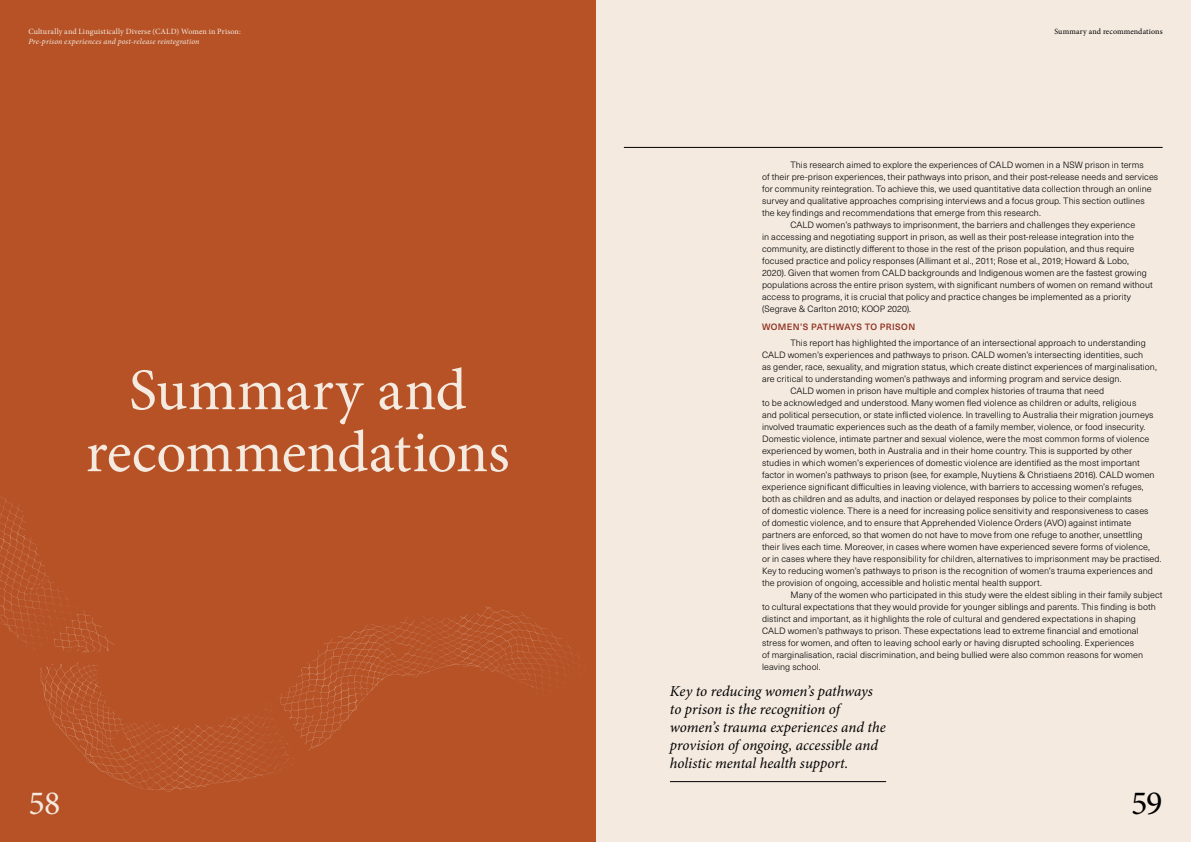
<style>
.page{position:relative;width:1191px;height:842px;background:#f4eae0}
.page>*{position:absolute;margin:0;border:0;box-sizing:border-box;transform-origin:0 0}
.t1{font:59px/62px "Minion Pro";letter-spacing:-.005em;color:#f4eae0;text-align:center}
.t2{font:34px "Minion Pro";color:#f4eae0}
.t3{font:34px "Minion Pro";color:#000}
.t4{font:italic 15px/18px "Minion Pro";letter-spacing:-.005em;color:#000}
.t5{font:300 9px "Neue Haas Unica W1 G";letter-spacing:.005em;color:#000}
.t6{font:500 9px "Neue Haas Unica W1 G";letter-spacing:.035em;color:#8f2e1e}
.t7{font:8px "Minion Pro";letter-spacing:.015em;color:#f4eae0}
.t8{font:italic 8px "Minion Pro";letter-spacing:.015em;color:#f4eae0}
.t9{font:8px "Minion Pro";letter-spacing:.015em;color:#000}
</style>
<div class="page">
<div style="left:0;top:0;width:595px;height:842px;background:#b65226"></div>
<hr style="left:624px;top:147px;width:538px;height:1px;background:#000">
<svg style="left:0;top:496px;width:580px;height:296px"></svg>
<hr style="left:670px;top:781px;width:216px;height:1px;background:#000">
<p class="t7" style="left:28px;top:26px;width:214px">Culturally and Linguistically Diverse (CALD) Women in Prison:</p>
<p class="t8" style="left:28px;top:36px;width:173px">Pre-prison experiences and post-release reintegration</p>
<h1 class="t1" style="left:86px;top:360px;width:425px">Summary and recommendations</h1>
<p class="t9" style="left:1054px;top:26px;width:110px">Summary and recommendations</p>
<p class="t5" style="left:790px;top:159px;width:355px">This research aimed to explore the experiences of CALD women in a NSW prison in terms</p>
<p class="t5" style="left:762px;top:171px;width:398px">of their pre-prison experiences, their pathways into prison, and their post-release needs and services</p>
<p class="t5" style="left:762px;top:183px;width:391px">for community reintegration. To achieve this, we used quantitative data collection through an online</p>
<p class="t5" style="left:762px;top:195px;width:384px">survey and qualitative approaches comprising interviews and a focus group. This section outlines</p>
<p class="t5" style="left:762px;top:207px;width:280px">the key findings and recommendations that emerge from this research.</p>
<p class="t5" style="left:790px;top:219px;width:346px">CALD women’s pathways to imprisonment, the barriers and challenges they experience</p>
<p class="t5" style="left:762px;top:231px;width:373px">in accessing and negotiating support in prison, as well as their post-release integration into the</p>
<p class="t5" style="left:762px;top:243px;width:374px">community, are distinctly different to those in the rest of the prison population, and thus require</p>
<p class="t5" style="left:762px;top:255px;width:368px">focused practice and policy responses (Allimant et al., 2011; Rose et al., 2019; Howard &amp; Lobo,</p>
<p class="t5" style="left:762px;top:267px;width:386px">2020). Given that women from CALD backgrounds and Indigenous women are the fastest growing</p>
<p class="t5" style="left:762px;top:279px;width:392px">populations across the entire prison system, with significant numbers of women on remand without</p>
<p class="t5" style="left:762px;top:291px;width:370px">access to programs, it is crucial that policy and practice changes be implemented as a priority</p>
<p class="t5" style="left:762px;top:303px;width:151px">(Segrave &amp; Carlton 2010; KOOP 2020).</p>
<p class="t6" style="left:762px;top:320px;width:155px">WOMEN’S PATHWAYS TO PRISON</p>
<p class="t5" style="left:790px;top:336px;width:357px">This report has highlighted the importance of an intersectional approach to understanding</p>
<p class="t5" style="left:762px;top:348px;width:383px">CALD women’s experiences and pathways to prison. CALD women’s intersecting identities, such</p>
<p class="t5" style="left:762px;top:360px;width:396px">as gender, race, sexuality, and migration status, which create distinct experiences of marginalisation,</p>
<p class="t5" style="left:762px;top:372px;width:361px">are critical to understanding women’s pathways and informing program and service design.</p>
<p class="t5" style="left:790px;top:384px;width:315px">CALD women in prison have multiple and complex histories of trauma that need</p>
<p class="t5" style="left:762px;top:396px;width:376px">to be acknowledged and understood. Many women fled violence as children or adults, religious</p>
<p class="t5" style="left:762px;top:408px;width:393px">and political persecution, or state inflicted violence. In travelling to Australia their migration journeys</p>
<p class="t5" style="left:762px;top:420px;width:385px">involved traumatic experiences such as the death of a family member, violence, or food insecurity.</p>
<p class="t5" style="left:762px;top:432px;width:389px">Domestic violence, intimate partner and sexual violence, were the most common forms of violence</p>
<p class="t5" style="left:762px;top:444px;width:371px">experienced by women, both in Australia and in their home country. This is supported by other</p>
<p class="t5" style="left:762px;top:456px;width:379px">studies in which women’s experiences of domestic violence are identified as the most important</p>
<p class="t5" style="left:762px;top:468px;width:394px">factor in women’s pathways to prison (see, for example, Nuytiens &amp; Christiaens 2016). CALD women</p>
<p class="t5" style="left:762px;top:480px;width:383px">experience significant difficulties in leaving violence, with barriers to accessing women’s refuges,</p>
<p class="t5" style="left:762px;top:492px;width:371px">both as children and as adults, and inaction or delayed responses by police to their complaints</p>
<p class="t5" style="left:762px;top:504px;width:388px">of domestic violence. There is a need for increasing police sensitivity and responsiveness to cases</p>
<p class="t5" style="left:762px;top:516px;width:370px">of domestic violence, and to ensure that Apprehended Violence Orders (AVO) against intimate</p>
<p class="t5" style="left:762px;top:528px;width:382px">partners are enforced, so that women do not have to move from one refuge to another, unsettling</p>
<p class="t5" style="left:762px;top:540px;width:389px">their lives each time. Moreover, in cases where women have experienced severe forms of violence,</p>
<p class="t5" style="left:762px;top:552px;width:401px">or in cases where they have responsibility for children, alternatives to imprisonment may be practised.</p>
<p class="t5" style="left:762px;top:564px;width:392px">Key to reducing women’s pathways to prison is the recognition of women’s trauma experiences and</p>
<p class="t5" style="left:762px;top:576px;width:281px">the provision of ongoing, accessible and holistic mental health support.</p>
<p class="t5" style="left:790px;top:588px;width:374px">Many of the women who participated in this study were the eldest sibling in their family subject</p>
<p class="t5" style="left:762px;top:600px;width:395px">to cultural expectations that they would provide for younger siblings and parents. This finding is both</p>
<p class="t5" style="left:762px;top:612px;width:375px">distinct and important, as it highlights the role of cultural and gendered expectations in shaping</p>
<p class="t5" style="left:762px;top:624px;width:378px">CALD women’s pathways to prison. These expectations lead to extreme financial and emotional</p>
<p class="t5" style="left:762px;top:636px;width:374px">stress for women, and often to leaving school early or having disrupted schooling. Experiences</p>
<p class="t5" style="left:762px;top:648px;width:382px">of marginalisation, racial discrimination, and being bullied were also common reasons for women</p>
<p class="t5" style="left:762px;top:660px;width:60px">leaving school.</p>
<h3 class="t4" style="left:670px;top:682px;width:217px">Key to reducing women’s pathways to prison is the recognition of women’s trauma experiences and the provision of ongoing, accessible and holistic mental health support.</h3>
<h2 class="t2" style="left:28px;top:780px;width:34px">58</h2>
<h2 class="t3" style="left:1131px;top:780px;width:33px">59</h2>
</div>
